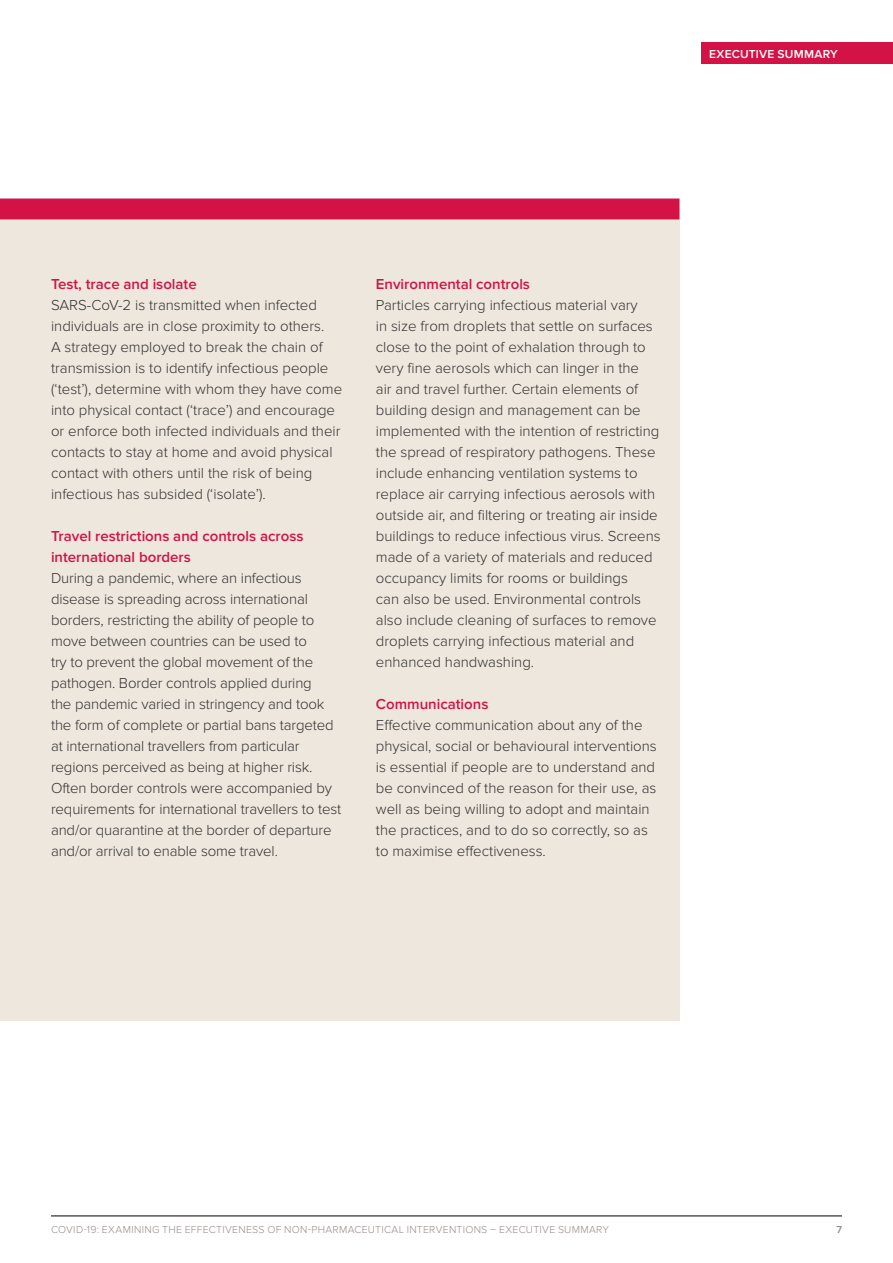
<style>
.page{position:relative;width:893px;height:1263px;background:#fff}
.page>*{position:absolute;margin:0;border:0;box-sizing:border-box;transform-origin:0 0}
.Box_body_copy_shaded{font:300 15px/21px "Proxima Nova";color:#333132}
.Box_heading_1_shaded{font:600 15px/21px "Proxima Nova";color:#d31245}
.t1{font:600 12px "Proxima Nova";letter-spacing:.02em;color:#fff}
.t2{font:300 10.5px "Proxima Nova";letter-spacing:.03em;color:#978c87}
.t3{font:600 10.5px "Proxima Nova";color:#978c87}
</style>
<div class="page">
<div style="left:701px;top:43px;width:192px;height:21px;background:#d31245"></div>
<hr style="left:51px;top:1216px;width:791px;height:1px;background:#000">
<div style="left:0;top:220px;width:679px;height:800px;background:#ede7dd"></div>
<div style="left:0;top:199px;width:679px;height:21px;background:#d31245"></div>
<p class="t1" style="left:709px;top:47px;width:130px">EXECUTIVE SUMMARY</p>
<p class="Box_heading_1_shaded" style="left:51px;top:273px;width:147px">Test, trace and isolate</p>
<p class="Box_body_copy_shaded" style="left:51px;top:294px;width:293px">SARS-CoV-2 is transmitted when infected individuals are in close proximity to others.<br>A strategy employed to break the chain of transmission is to identify infectious people (‘test’), determine with whom they have come into physical contact (‘trace’) and encourage or enforce both infected individuals and their contacts to stay at home and avoid physical contact with others until the risk of being infectious has subsided (‘isolate’).</p>
<p class="Box_heading_1_shaded" style="left:51px;top:525px;width:254px">Travel restrictions and controls across international borders</p>
<p class="Box_body_copy_shaded" style="left:51px;top:567px;width:292px">During a pandemic, where an infectious disease is spreading across international borders, restricting the ability of people to move between countries can be used to<br>try to prevent the global movement of the pathogen. Border controls applied during<br>the pandemic varied in stringency and took the form of complete or partial bans targeted at international travellers from particular regions perceived as being at higher risk.<br>Often border controls were accompanied by requirements for international travellers to test and/or quarantine at the border of departure and/or arrival to enable some travel.</p>
<p class="Box_heading_1_shaded" style="left:376px;top:273px;width:156px">Environmental controls</p>
<p class="Box_body_copy_shaded" style="left:376px;top:294px;width:286px">Particles carrying infectious material vary<br>in size from droplets that settle on surfaces close to the point of exhalation through to very fine aerosols which can linger in the<br>air and travel further. Certain elements of building design and management can be implemented with the intention of restricting the spread of respiratory pathogens. These include enhancing ventilation systems to replace air carrying infectious aerosols with outside air, and filtering or treating air inside buildings to reduce infectious virus. Screens made of a variety of materials and reduced occupancy limits for rooms or buildings<br>can also be used. Environmental controls also include cleaning of surfaces to remove droplets carrying infectious material and enhanced handwashing.</p>
<p class="Box_heading_1_shaded" style="left:376px;top:693px;width:114px">Communications</p>
<p class="Box_body_copy_shaded" style="left:376px;top:714px;width:282px">Effective communication about any of the physical, social or behavioural interventions is essential if people are to understand and be convinced of the reason for their use, as well as being willing to adopt and maintain the practices, and to do so correctly, so as to maximise effectiveness.</p>
<p class="t2" style="left:51px;top:1223px;width:560px">COVID-19: EXAMINING THE EFFECTIVENESS OF NON-PHARMACEUTICAL INTERVENTIONS – EXECUTIVE SUMMARY</p>
<p class="t3" style="left:836px;top:1223px;width:7px">7</p>
</div>
